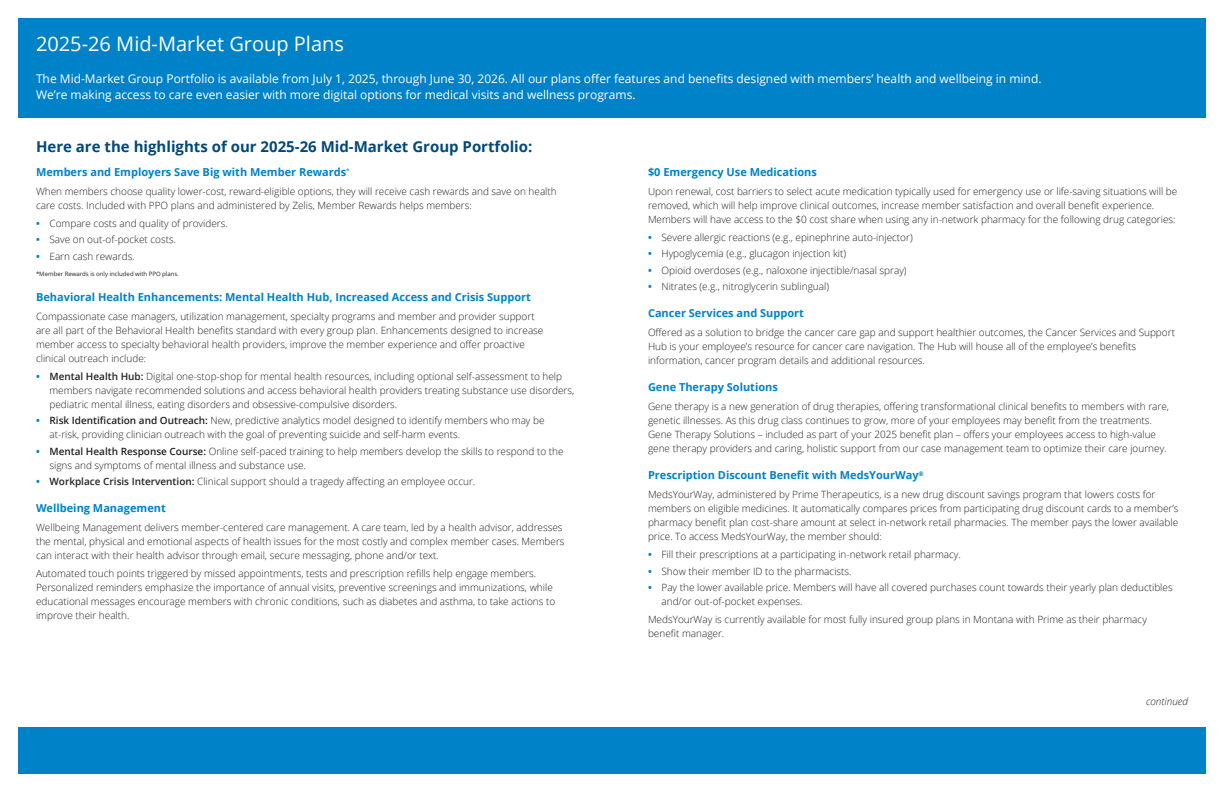
<style>
.page{position:relative;width:1224px;height:792px;background:#fff}
.page>*{position:absolute;margin:0;border:0;box-sizing:border-box;transform-origin:0 0}
.lead-in__page_2{font:20px "Open Sans";color:#fff}
.subtitle{font:700 15px "Open Sans";color:#00497b}
.intro{font:12px/16px "Open Sans";color:#fff}
.heading{font:700 11px "Open Sans";color:#0082c8}
.body{font:300 10px/14px "Open Sans";color:#231f20}
.body-2{font:italic 300 10px "Open Sans";color:#231f20}
.taglines{font:6px "Open Sans";color:#231f20}
.s1{font-weight:700;color:#0082c8}
.s2{font-weight:600}
</style>
<div class="page">
<div style="left:18px;top:18px;width:1188px;height:100px;background:#0082c8"></div>
<div style="left:18px;top:727px;width:1188px;height:47px;background:#0082c8"></div>
<p class="lead-in__page_2" style="left:36px;top:30px;width:309px">2025-26 Mid-Market Group Plans</p>
<p class="intro" style="left:36px;top:71px;width:1007px">The Mid-Market Group Portfolio is available from July 1, 2025, through June 30, 2026. All our plans offer features and benefits designed with members’ health and wellbeing in mind.<br>We’re making access to care even easier with more digital options for medical visits and wellness programs.</p>
<p class="subtitle" style="left:36px;top:136px;width:498px">Here are the highlights of our 2025-26 Mid-Market Group Portfolio:</p>
<p class="heading" style="left:36px;top:164px;width:315px">Members and Employers Save Big with Member Rewards<sup>*</sup></p>
<p class="body" style="left:36px;top:184px;width:522px">When members choose quality lower-cost, reward-eligible options, they will receive cash rewards and save on health care costs. Included with PPO plans and administered by Zelis, Member Rewards helps members:</p>
<p class="body" style="left:36px;top:216px;width:193px"><span class="s1">•</span> Compare costs and quality of providers.</p>
<p class="body" style="left:36px;top:233px;width:142px"><span class="s1">•</span> Save on out-of-pocket costs.</p>
<p class="body" style="left:36px;top:249px;width:100px"><span class="s1">•</span> Earn cash rewards.</p>
<p class="taglines" style="left:36px;top:270px;width:144px">*Member Rewards is only included with PPO plans.</p>
<p class="heading" style="left:36px;top:289px;width:497px">Behavioral Health Enhancements: Mental Health Hub, Increased Access and Crisis Support</p>
<p class="body" style="left:36px;top:309px;width:509px">Compassionate case managers, utilization management, specialty programs and member and provider support are all part of the Behavioral Health benefits standard with every group plan. Enhancements designed to increase member access to specialty behavioral health providers, improve the member experience and offer proactive clinical outreach include:</p>
<p class="body" style="left:50px;top:369px;width:526px;text-indent:-14px"><span class="s1">•</span> <span class="s2">Mental Health Hub:</span> Digital one-stop-shop for mental health resources, including optional self-assessment to help members navigate recommended solutions and access behavioral health providers treating substance use disorders, pediatric mental illness, eating disorders and obsessive-compulsive disorders.</p>
<p class="body" style="left:50px;top:414px;width:497px;text-indent:-14px"><span class="s1">•</span> <span class="s2">Risk Identification and Outreach:</span> New, predictive analytics model designed to identify members who may be at-risk, providing clinician outreach with the goal of preventing suicide and self-harm events.</p>
<p class="body" style="left:50px;top:444px;width:516px;text-indent:-14px"><span class="s1">•</span> <span class="s2">Mental Health Response Course:</span> Online self-paced training to help members develop the skills to respond to the signs and symptoms of mental illness and substance use.</p>
<p class="body" style="left:36px;top:474px;width:441px"><span class="s1">•</span> <span class="s2">Workplace Crisis Intervention:</span> Clinical support should a tragedy affecting an employee occur.</p>
<p class="heading" style="left:36px;top:501px;width:131px">Wellbeing Management</p>
<p class="body" style="left:36px;top:520px;width:530px">Wellbeing Management delivers member-centered care management. A care team, led by a health advisor, addresses the mental, physical and emotional aspects of health issues for the most costly and complex member cases. Members can interact with their health advisor through email, secure messaging, phone and/or text.</p>
<p class="body" style="left:36px;top:567px;width:521px">Automated touch points triggered by missed appointments, tests and prescription refills help engage members.<br>Personalized reminders emphasize the importance of annual visits, preventive screenings and immunizations, while educational messages encourage members with chronic conditions, such as diabetes and asthma, to take actions to improve their health.</p>
<p class="heading" style="left:648px;top:164px;width:170px">$0 Emergency Use Medications</p>
<p class="body" style="left:648px;top:184px;width:531px">Upon renewal, cost barriers to select acute medication typically used for emergency use or life-saving situations will be removed, which will help improve clinical outcomes, increase member satisfaction and overall benefit experience.<br>Members will have access to the $0 cost share when using any in-network pharmacy for the following drug categories:</p>
<p class="body" style="left:648px;top:230px;width:266px"><span class="s1">•</span> Severe allergic reactions (e.g., epinephrine auto-injector)</p>
<p class="body" style="left:648px;top:247px;width:200px"><span class="s1">•</span> Hypoglycemia (e.g., glucagon injection kit)</p>
<p class="body" style="left:648px;top:263px;width:260px"><span class="s1">•</span> Opioid overdoses (e.g., naloxone injectible/nasal spray)</p>
<p class="body" style="left:648px;top:279px;width:183px"><span class="s1">•</span> Nitrates (e.g., nitroglycerin sublingual)</p>
<p class="heading" style="left:648px;top:306px;width:158px">Cancer Services and Support</p>
<p class="body" style="left:648px;top:325px;width:529px">Offered as a solution to bridge the cancer care gap and support healthier outcomes, the Cancer Services and Support<br>Hub is your employee’s resource for cancer care navigation. The Hub will house all of the employee’s benefits information, cancer program details and additional resources.</p>
<p class="heading" style="left:648px;top:380px;width:131px">Gene Therapy Solutions</p>
<p class="body" style="left:648px;top:399px;width:523px">Gene therapy is a new generation of drug therapies, offering transformational clinical benefits to members with rare, genetic illnesses. As this drug class continues to grow, more of your employees may benefit from the treatments.<br>Gene Therapy Solutions – included as part of your 2025 benefit plan – offers your employees access to high-value gene therapy providers and caring, holistic support from our case management team to optimize their care journey.</p>
<p class="heading" style="left:648px;top:468px;width:277px">Prescription Discount Benefit with MedsYourWay<sup>®</sup></p>
<p class="body" style="left:648px;top:487px;width:532px">MedsYourWay, administered by Prime Therapeutics, is a new drug discount savings program that lowers costs for members on eligible medicines. It automatically compares prices from participating drug discount cards to a member’s pharmacy benefit plan cost-share amount at select in-network retail pharmacies. The member pays the lower available price. To access MedsYourWay, the member should:</p>
<p class="body" style="left:648px;top:548px;width:314px"><span class="s1">•</span> Fill their prescriptions at a participating in-network retail pharmacy.</p>
<p class="body" style="left:648px;top:564px;width:205px"><span class="s1">•</span> Show their member ID to the pharmacists.</p>
<p class="body" style="left:662px;top:580px;width:513px;text-indent:-14px"><span class="s1">•</span> Pay the lower available price. Members will have all covered purchases count towards their yearly plan deductibles and/or out-of-pocket expenses.</p>
<p class="body" style="left:648px;top:613px;width:500px">MedsYourWay is currently available for most fully insured group plans in Montana with Prime as their pharmacy benefit manager.</p>
<p class="body-2" style="left:1146px;top:695px;width:43px">continued</p>
</div>
